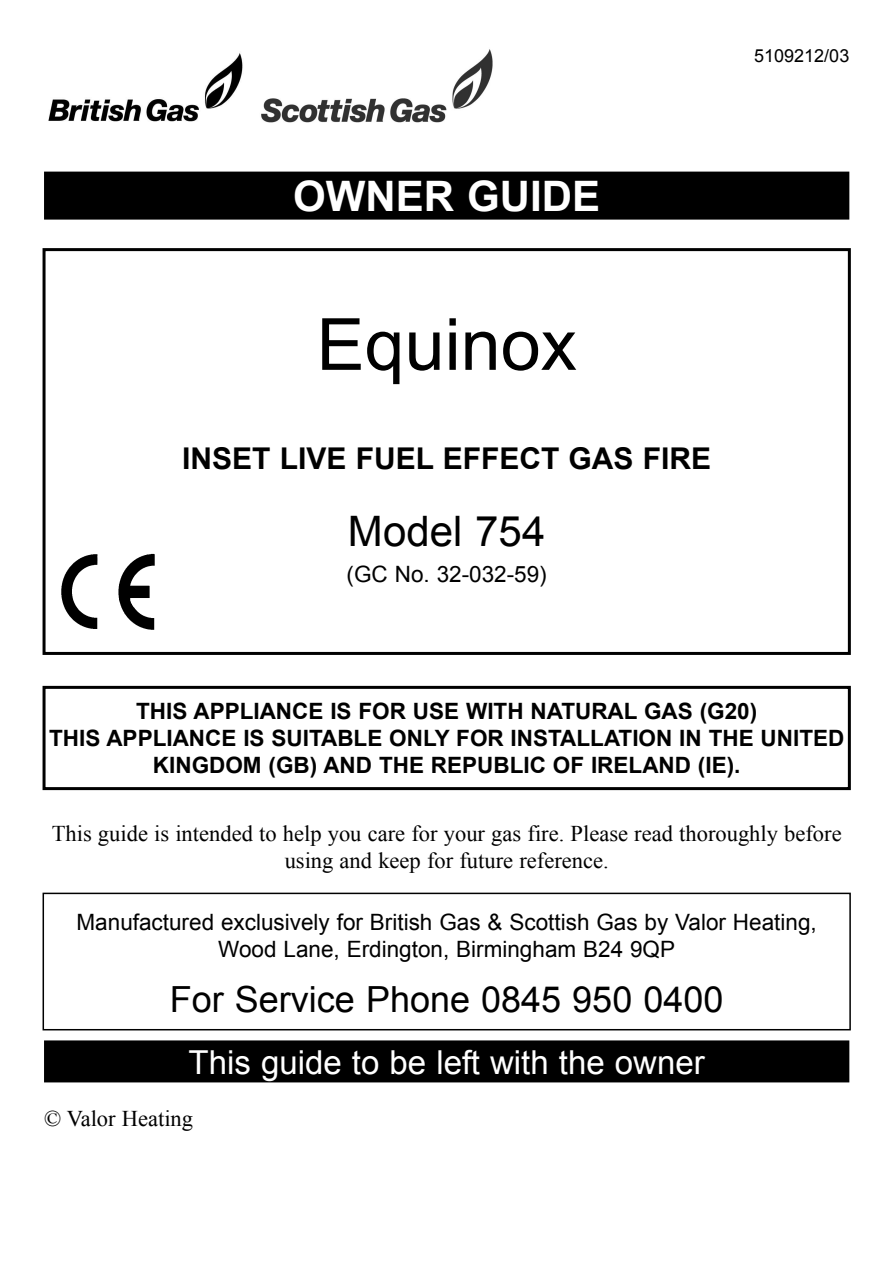
<style>
.page{position:relative;width:893px;height:1263px;background:#fff}
.page>*{position:absolute;margin:0;border:0;box-sizing:border-box;transform-origin:0 0}
.t1{font:72px "Arial";color:#000}
.t2{font:700 42px "Arial";color:#fff}
.t3{font:42px "Arial";color:#000}
.t4{font:36px "Arial";color:#000}
.t5{font:33px "Arial";color:#fff}
.t6{font:700 30px "Arial";color:#000}
.t7{font:700 22.5px/27px "Arial";color:#000;text-align:center}
.t8{font:22.5px/27px "Times New Roman";color:#000;text-align:center}
.t9{font:22.5px/27px "Arial";color:#000;text-align:center}
.t10{font:18px "Arial";color:#000}
</style>
<div class="page">
<div style="left:44px;top:172px;width:805px;height:48px;background:#000"></div>
<div style="left:44px;top:1040px;width:805px;height:42px;background:#000"></div>
<div style="left:43px;top:248px;width:807px;height:407px;border:3px solid #000"></div>
<img style="left:61px;top:553px;width:94px;height:77px">
<div style="left:43px;top:686px;width:807px;height:104px;border:3px solid #000"></div>
<img style="left:48px;top:53px;width:195px;height:69px">
<img style="left:261px;top:49px;width:232px;height:74px">
<div style="left:43px;top:893px;width:807px;height:137px;border:2px solid #000"></div>
<p class="t10" style="left:754px;top:46px;width:97px">5109212/03</p>
<h2 class="t2" style="left:293px;top:173px;width:308px">OWNER GUIDE</h2>
<h1 class="t1" style="left:316px;top:305px;width:262px">Equinox</h1>
<h3 class="t6" style="left:182px;top:442px;width:530px">INSET LIVE FUEL EFFECT GAS FIRE</h3>
<h2 class="t3" style="left:348px;top:508px;width:199px">Model 754</h2>
<p class="t9" style="left:346px;top:561px;width:202px">(GC No. 32-032-59)</p>
<p class="t7" style="left:49px;top:698px;width:796px">THIS APPLIANCE IS FOR USE WITH NATURAL GAS (G20)<br>THIS APPLIANCE IS SUITABLE ONLY FOR INSTALLATION IN THE UNITED<br>KINGDOM (GB) AND THE REPUBLIC OF IRELAND (IE).</p>
<p class="t8" style="left:52px;top:819px;width:791px">This guide is intended to help you care for your gas fire. Please read thoroughly before using and keep for future reference.</p>
<p class="t9" style="left:77px;top:909px;width:741px">Manufactured exclusively for British Gas &amp; Scottish Gas by Valor Heating,<br>Wood Lane, Erdington, Birmingham B24 9QP</p>
<h3 class="t4" style="left:170px;top:979px;width:555px">For Service Phone 0845 950 0400</h3>
<h3 class="t5" style="left:189px;top:1044px;width:517px">This guide to be left with the owner</h3>
<p class="t8" style="left:44px;top:1105px;width:151px">© Valor Heating</p>
</div>
